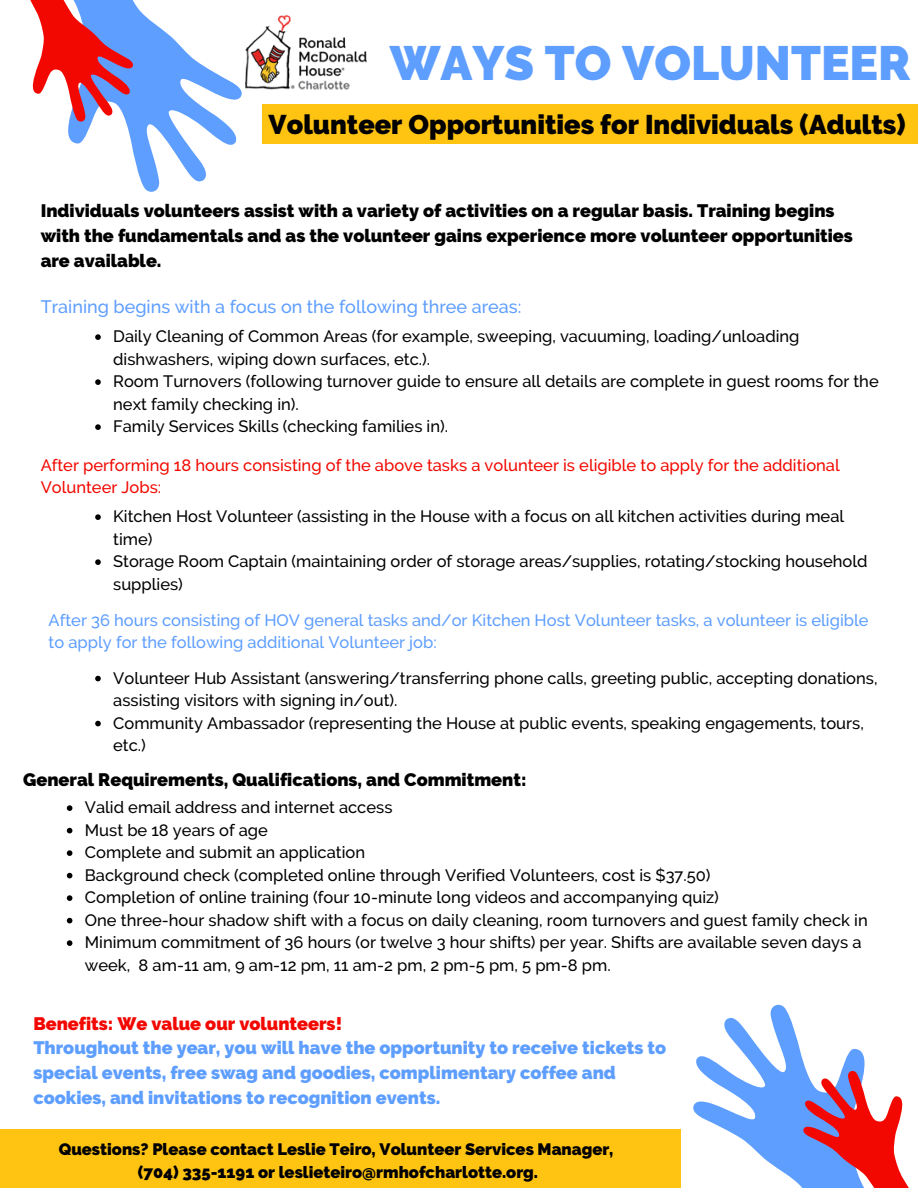
<style>
.page{position:relative;width:918px;height:1188px;background:#fff}
.page>*{position:absolute;margin:0;border:0;box-sizing:border-box;transform-origin:0 0}
.t1{font:900 48px "Raleway";color:#5e9eff}
.t2{font:900 27px "Raleway";color:#000}
.t3{font:900 18px/24.8px "Raleway";color:#000}
.t4{font:900 18px/24.8px "Raleway";color:#5e9eff}
.t5{font:500 18px "Raleway";color:#5e9eff}
.t6{font:900 18px "Raleway";color:#f20800}
.t7{font:500 16.5px/22.5px "Raleway";color:#000}
.t8{font:500 16.5px/22.5px "Raleway";color:#5e9eff}
.t9{font:900 16.5px/22.5px "Raleway";color:#000;text-align:center}
.t10{font:500 16.5px/22.5px "Raleway";color:#f20800}
</style>
<div class="page">
<svg style="left:131px;top:20px;width:140px;height:172px"></svg>
<svg style="left:30px;top:0;width:120px;height:144px"></svg>
<svg style="left:660px;top:1004px;width:139px;height:184px"></svg>
<svg style="left:784px;top:1046px;width:125px;height:142px"></svg>
<div style="left:262px;top:105px;width:656px;height:39px;background:#ffc412"></div>
<img style="left:246px;top:15px;width:120px;height:75px">
<svg style="left:95px;top:676px;width:6px;height:5px"></svg>
<svg style="left:95px;top:721px;width:6px;height:5px"></svg>
<svg style="left:67px;top:805px;width:5px;height:6px"></svg>
<svg style="left:67px;top:828px;width:5px;height:5px"></svg>
<svg style="left:67px;top:850px;width:5px;height:6px"></svg>
<svg style="left:67px;top:873px;width:5px;height:5px"></svg>
<svg style="left:67px;top:895px;width:5px;height:6px"></svg>
<svg style="left:67px;top:918px;width:5px;height:5px"></svg>
<svg style="left:67px;top:940px;width:5px;height:6px"></svg>
<div style="left:0;top:1130px;width:680px;height:58px;background:#ffc412"></div>
<svg style="left:95px;top:334px;width:6px;height:6px"></svg>
<svg style="left:95px;top:379px;width:6px;height:6px"></svg>
<svg style="left:95px;top:424px;width:6px;height:6px"></svg>
<svg style="left:95px;top:514px;width:6px;height:6px"></svg>
<svg style="left:95px;top:559px;width:6px;height:6px"></svg>
<h1 class="t1" style="left:390px;top:35px;width:522px">WAYS TO VOLUNTEER</h1>
<h2 class="t2" style="left:269px;top:108px;width:639px">Volunteer Opportunities for Individuals (Adults)</h2>
<p class="t3" style="left:41px;top:198px;width:814px">Individuals volunteers assist with a variety of activities on a regular basis. Training begins with the fundamentals and as the volunteer gains experience more volunteer opportunities are available.</p>
<p class="t5" style="left:41px;top:296px;width:482px">Training begins with a focus on the following three areas:</p>
<p class="t7" style="left:113px;top:325px;width:767px">Daily Cleaning of Common Areas (for example, sweeping, vacuuming, loading/unloading dishwashers, wiping down surfaces, etc.).<br>Room Turnovers (following turnover guide to ensure all details are complete in guest rooms for the next family checking in).<br>Family Services Skills (checking families in).</p>
<p class="t10" style="left:41px;top:454px;width:801px">After performing 18 hours consisting of the above tasks a volunteer is eligible to apply for the additional<br>Volunteer Jobs:</p>
<p class="t7" style="left:113px;top:505px;width:756px">Kitchen Host Volunteer (assisting in the House with a focus on all kitchen activities during meal time)<br>Storage Room Captain (maintaining order of storage areas/supplies, rotating/stocking household supplies)</p>
<p class="t8" style="left:49px;top:609px;width:821px">After 36 hours consisting of HOV general tasks and/or Kitchen Host Volunteer tasks, a volunteer is eligible to apply for the following additional Volunteer job:</p>
<p class="t7" style="left:113px;top:667px;width:766px">Volunteer Hub Assistant (answering/transferring phone calls, greeting public, accepting donations, assisting visitors with signing in/out).<br>Community Ambassador (representing the House at public events, speaking engagements, tours, etc.)</p>
<p class="t3" style="left:23px;top:767px;width:505px">General Requirements, Qualifications, and Commitment:</p>
<p class="t7" style="left:85px;top:796px;width:784px">Valid email address and internet access<br>Must be 18 years of age<br>Complete and submit an application<br>Background check (completed online through Verified Volunteers, cost is $37.50)<br>Completion of online training (four 10-minute long videos and accompanying quiz)<br>One three-hour shadow shift with a focus on daily cleaning, room turnovers and guest family check in Minimum commitment of 36 hours (or twelve 3 hour shifts) per year. Shifts are available seven days a week, 8 am-11 am, 9 am-12 pm, 11 am-2 pm, 2 pm-5 pm, 5 pm-8 pm.</p>
<p class="t6" style="left:33px;top:1013px;width:310px">Benefits: We value our volunteers!</p>
<p class="t4" style="left:33px;top:1036px;width:634px">Throughout the year, you will have the opportunity to receive tickets to special events, free swag and goodies, complimentary coffee and cookies, and invitations to recognition events.</p>
<p class="t9" style="left:59px;top:1138px;width:556px">Questions? Please contact Leslie Teiro, Volunteer Services Manager, (704) 335-1191 or leslieteiro@rmhofcharlotte.org.</p>
</div>
